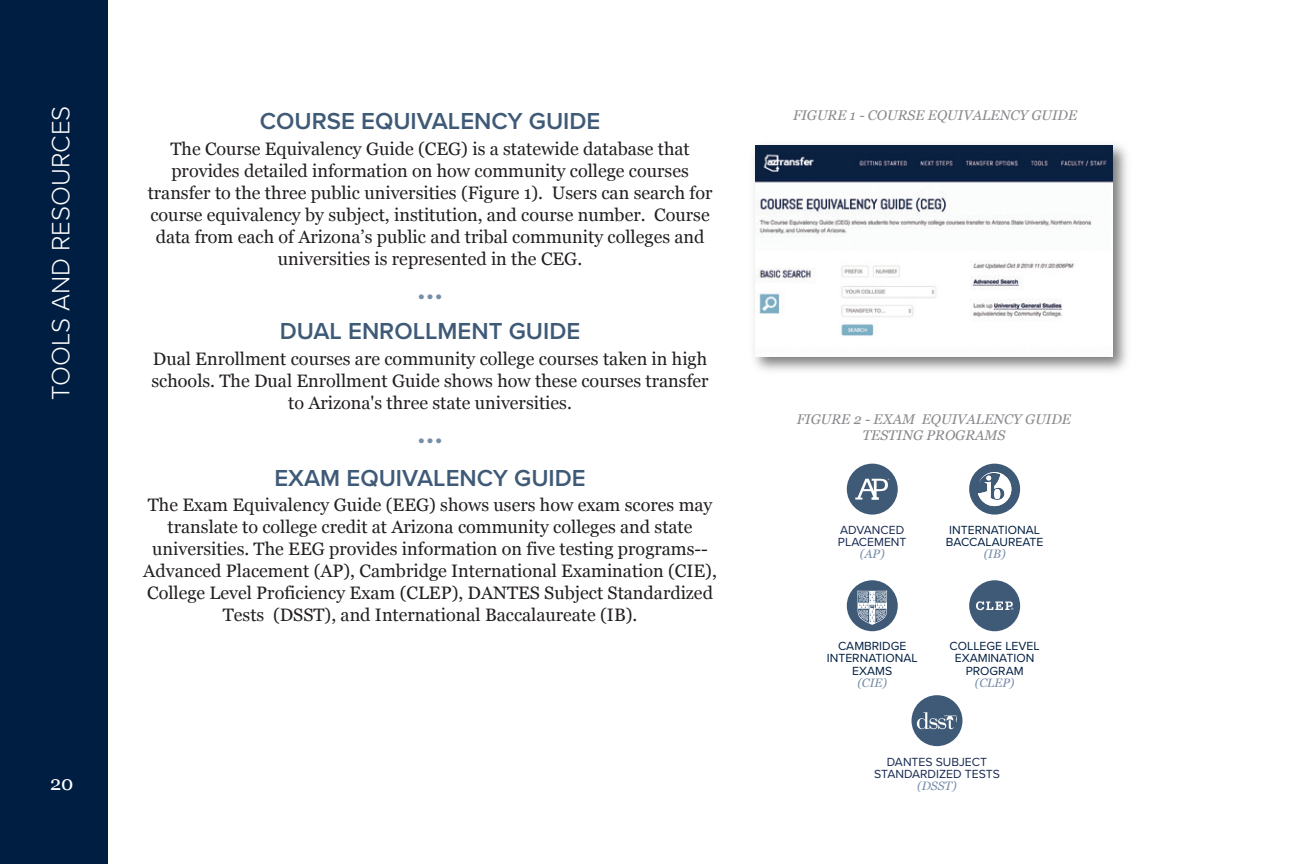
<style>
.page{position:relative;width:1296px;height:864px;background:#fff}
.page>*{position:absolute;margin:0;border:0;box-sizing:border-box;transform-origin:0 0}
.t1{font:300 26px "Proxima Nova";color:#fff}
.t2{font:600 24px "Proxima Nova";color:#3f5a77}
.t3{font:300 24px "Proxima Nova";color:#778da9}
.t4{font:20px "Georgia";color:#fff}
.t5{font:18px/22px "Georgia";color:#231f20;text-align:center}
.t6{font:italic 14px/16px "Georgia";color:#8a8a8e;text-align:center}
.t7{font:12.2px/12.2px "Proxima Nova";color:#001e41;text-align:center}
.t8{font:12.2px/12.2px "Proxima Nova";color:#172852;text-align:center}
.s1{font-family:"Georgia";font-style:italic;color:#778da9}
</style>
<div class="page">
<div style="left:0;top:0;width:107px;height:864px;background:#001e41"></div>
<img style="left:754px;top:144px;width:373px;height:227px">
<img style="left:755px;top:145px;width:358px;height:212px">
<div style="left:847px;top:464px;width:51px;height:51px;background:#3f5a77;border-radius:50%"></div>
<svg style="left:855px;top:479px;width:34px;height:21px"></svg>
<div style="left:847px;top:580px;width:51px;height:51px;background:#3f5a77;border-radius:50%"></div>
<svg style="left:857px;top:591px;width:30px;height:34px"></svg>
<div style="left:969px;top:464px;width:51px;height:51px;background:#3f5a77;border-radius:50%"></div>
<svg style="left:978px;top:472px;width:33px;height:34px"></svg>
<div style="left:969px;top:580px;width:51px;height:51px;background:#3f5a77;border-radius:50%"></div>
<svg style="left:976px;top:601px;width:37px;height:9px"></svg>
<div style="left:912px;top:695px;width:50px;height:51px;background:#3f5a77;border-radius:50%"></div>
<svg style="left:917px;top:712px;width:40px;height:17px"></svg>
<p class="t1" style="left:42px;top:400px;width:295px;rotate:-90deg">TOOLS AND RESOURCES</p>
<p class="t4" style="left:50px;top:768px;width:25px">20</p>
<p class="t2" style="left:260px;top:103px;width:342px">COURSE EQUIVALENCY GUIDE</p>
<p class="t5" style="left:148px;top:137px;width:566px">The Course Equivalency Guide (CEG) is a statewide database that provides detailed information on how community college courses transfer to the three public universities (Figure 1). Users can search for course equivalency by subject, institution, and course number. Course data from each of Arizona’s public and tribal community colleges and universities is represented in the CEG.</p>
<p class="t3" style="left:417px;top:279px;width:27px">•••</p>
<p class="t2" style="left:280px;top:313px;width:302px">DUAL ENROLLMENT GUIDE</p>
<p class="t5" style="left:152px;top:347px;width:559px">Dual Enrollment courses are community college courses taken in high schools. The Dual Enrollment Guide shows how these courses transfer to Arizona's three state universities.</p>
<p class="t3" style="left:417px;top:423px;width:27px">•••</p>
<p class="t2" style="left:274px;top:460px;width:313px">EXAM EQUIVALENCY GUIDE</p>
<p class="t5" style="left:143px;top:493px;width:575px">The Exam Equivalency Guide (EEG) shows users how exam scores may translate to college credit at Arizona community colleges and state universities. The EEG provides information on five testing programs-- Advanced Placement (AP), Cambridge International Examination (CIE), College Level Proficiency Exam (CLEP), DANTES Subject Standardized Tests (DSST), and International Baccalaureate (IB).</p>
<p class="t6" style="left:793px;top:107px;width:286px">FIGURE 1 - COURSE EQUIVALENCY GUIDE</p>
<p class="t6" style="left:797px;top:411px;width:276px">FIGURE 2 - EXAM EQUIVALENCY GUIDE<br>TESTING PROGRAMS</p>
<p class="t8" style="left:838px;top:523px;width:70px">ADVANCED<br>PLACEMENT <span class="s1">(AP)</span></p>
<p class="t7" style="left:946px;top:523px;width:99px">INTERNATIONAL<br>BACCALAUREATE <span class="s1">(IB)</span></p>
<p class="t7" style="left:827px;top:640px;width:92px">CAMBRIDGE<br>INTERNATIONAL<br>EXAMS<br><span class="s1">(CIE)</span></p>
<p class="t7" style="left:950px;top:640px;width:92px">COLLEGE LEVEL<br>EXAMINATION<br>PROGRAM <span class="s1">(CLEP)</span></p>
<p class="t8" style="left:874px;top:755px;width:127px">DANTES SUBJECT<br>STANDARDIZED TESTS <span class="s1">(DSST)</span></p>
</div>
